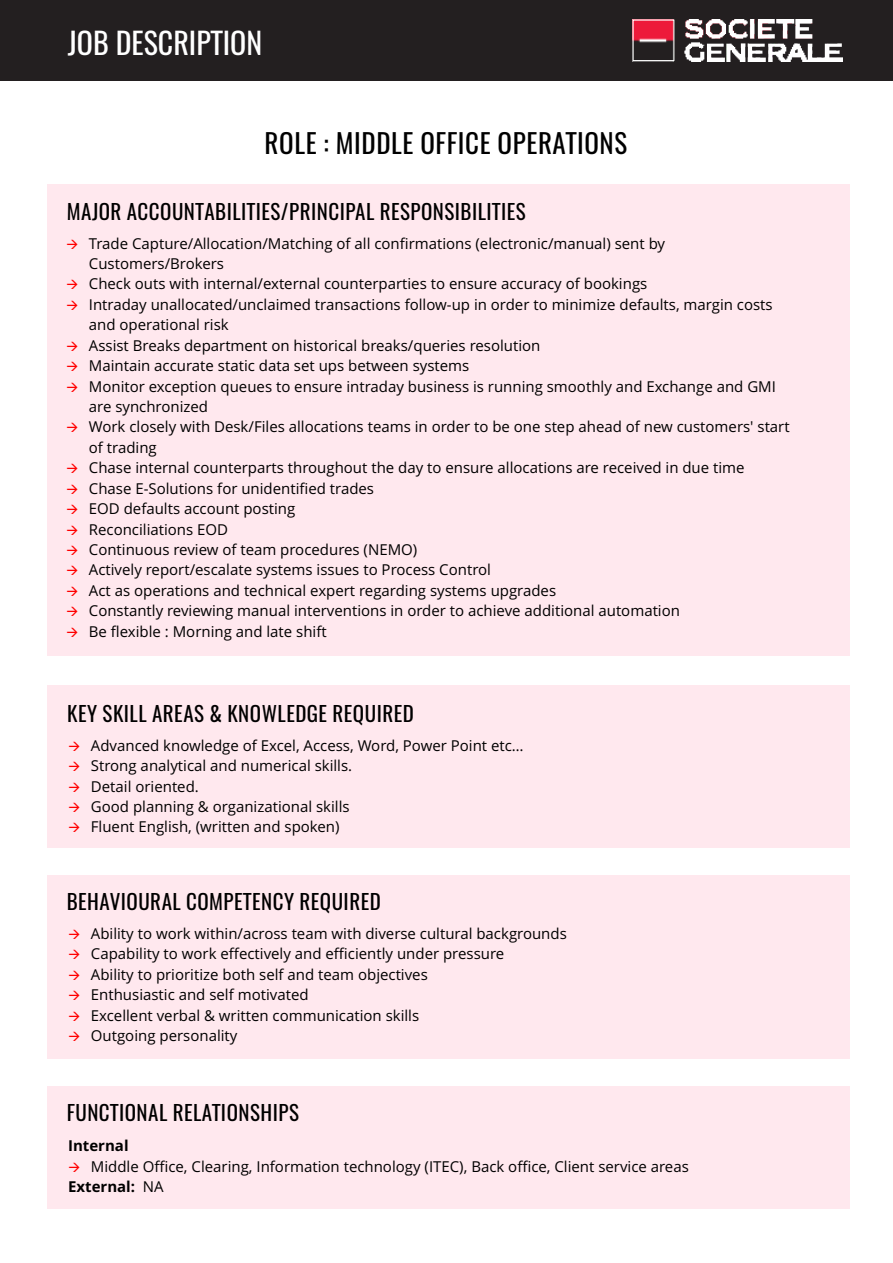
<style>
.page{position:relative;width:893px;height:1263px;background:#fff}
.page>*{position:absolute;margin:0;border:0;box-sizing:border-box;transform-origin:0 0}
.t1{font:30px "Oswald";color:#fff}
.t2{font:27px "Oswald";letter-spacing:.025em;color:#000}
.t3{font:21px "Oswald";letter-spacing:.025em;color:#000}
.t4{font:15px/20.4px "Open Sans";color:#000}
.t5{font:700 15px "Open Sans";color:#000}
.s1{color:#f00}
.s2{font-weight:700}
</style>
<div class="page">
<div style="left:0;top:0;width:893px;height:81px;background:#231f20"></div>
<img style="left:632px;top:19px;width:211px;height:42px">
<div style="left:47px;top:185px;width:803px;height:471px;background:#ffe8ee"></div>
<div style="left:47px;top:685px;width:803px;height:162px;background:#ffe8ee"></div>
<div style="left:47px;top:875px;width:803px;height:183px;background:#ffe8ee"></div>
<div style="left:47px;top:1086px;width:803px;height:123px;background:#ffe8ee"></div>
<h1 class="t1" style="left:68px;top:22px;width:196px">JOB DESCRIPTION</h1>
<h2 class="t2" style="left:265px;top:125px;width:364px">ROLE : MIDDLE OFFICE OPERATIONS</h2>
<h3 class="t3" style="left:67px;top:197px;width:461px">MAJOR ACCOUNTABILITIES/PRINCIPAL RESPONSIBILITIES</h3>
<p class="t4" style="left:89px;top:234px;width:578px;text-indent:-23px"><span class="s1">→</span> Trade Capture/Allocation/Matching of all confirmations (electronic/manual) sent by<br>Customers/Brokers</p>
<p class="t4" style="left:66px;top:275px;width:583px"><span class="s1">→</span> Check outs with internal/external counterparties to ensure accuracy of bookings</p>
<p class="t4" style="left:89px;top:296px;width:685px;text-indent:-23px"><span class="s1">→</span> Intraday unallocated/unclaimed transactions follow-up in order to minimize defaults, margin costs and operational risk</p>
<p class="t4" style="left:66px;top:337px;width:476px"><span class="s1">→</span> Assist Breaks department on historical breaks/queries resolution</p>
<p class="t4" style="left:66px;top:357px;width:405px"><span class="s1">→</span> Maintain accurate static data set ups between systems</p>
<p class="t4" style="left:89px;top:377px;width:689px;text-indent:-23px"><span class="s1">→</span> Monitor exception queues to ensure intraday business is running smoothly and Exchange and GMI are synchronized</p>
<p class="t4" style="left:89px;top:418px;width:702px;text-indent:-23px"><span class="s1">→</span> Work closely with Desk/Files allocations teams in order to be one step ahead of new customers' start of trading</p>
<p class="t4" style="left:66px;top:459px;width:680px"><span class="s1">→</span> Chase internal counterparts throughout the day to ensure allocations are received in due time</p>
<p class="t4" style="left:66px;top:480px;width:310px"><span class="s1">→</span> Chase E-Solutions for unidentified trades</p>
<p class="t4" style="left:66px;top:500px;width:231px"><span class="s1">→</span> EOD defaults account posting</p>
<p class="t4" style="left:66px;top:520px;width:164px"><span class="s1">→</span> Reconciliations EOD</p>
<p class="t4" style="left:66px;top:541px;width:353px"><span class="s1">→</span> Continuous review of team procedures (NEMO)</p>
<p class="t4" style="left:66px;top:561px;width:426px"><span class="s1">→</span> Actively report/escalate systems issues to Process Control</p>
<p class="t4" style="left:66px;top:582px;width:492px"><span class="s1">→</span> Act as operations and technical expert regarding systems upgrades</p>
<p class="t4" style="left:66px;top:602px;width:615px"><span class="s1">→</span> Constantly reviewing manual interventions in order to achieve additional automation</p>
<p class="t4" style="left:66px;top:622px;width:262px"><span class="s1">→</span> Be flexible : Morning and late shift</p>
<h3 class="t3" style="left:67px;top:699px;width:348px">KEY SKILL AREAS &amp; KNOWLEDGE REQUIRED</h3>
<p class="t4" style="left:68px;top:737px;width:457px"><span class="s1">→</span> Advanced knowledge of Excel, Access, Word, Power Point etc…</p>
<p class="t4" style="left:68px;top:757px;width:286px"><span class="s1">→</span> Strong analytical and numerical skills.</p>
<p class="t4" style="left:68px;top:777px;width:132px"><span class="s1">→</span> Detail oriented.</p>
<p class="t4" style="left:68px;top:798px;width:283px"><span class="s1">→</span> Good planning &amp; organizational skills</p>
<p class="t4" style="left:68px;top:818px;width:273px"><span class="s1">→</span> Fluent English, (written and spoken)</p>
<h3 class="t3" style="left:67px;top:887px;width:316px">BEHAVIOURAL COMPETENCY REQUIRED</h3>
<p class="t4" style="left:68px;top:925px;width:500px"><span class="s1">→</span> Ability to work within/across team with diverse cultural backgrounds</p>
<p class="t4" style="left:68px;top:945px;width:438px"><span class="s1">→</span> Capability to work effectively and efficiently under pressure</p>
<p class="t4" style="left:68px;top:966px;width:361px"><span class="s1">→</span> Ability to prioritize both self and team objectives</p>
<p class="t4" style="left:68px;top:986px;width:242px"><span class="s1">→</span> Enthusiastic and self motivated</p>
<p class="t4" style="left:68px;top:1006px;width:353px"><span class="s1">→</span> Excellent verbal &amp; written communication skills</p>
<p class="t4" style="left:68px;top:1027px;width:171px"><span class="s1">→</span> Outgoing personality</p>
<h3 class="t3" style="left:67px;top:1098px;width:234px">FUNCTIONAL RELATIONSHIPS</h3>
<p class="t5" style="left:68px;top:1140px;width:62px">Internal</p>
<p class="t4" style="left:68px;top:1157px;width:622px"><span class="s1">→</span> Middle Office, Clearing, Information technology (ITEC), Back office, Client service areas<br><span class="s2">External:</span> NA</p>
</div>
